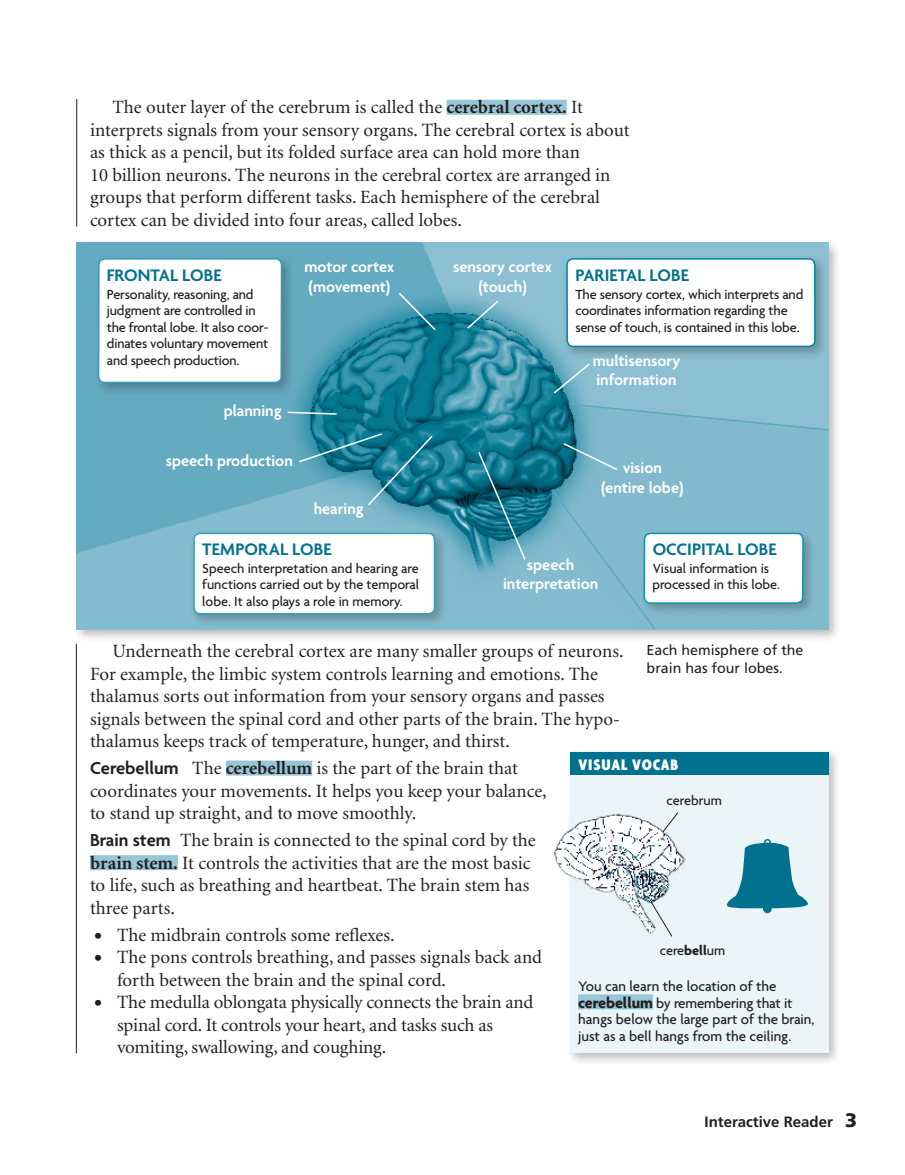
<style>
.page{position:relative;width:905px;height:1175px;background:#fff}
.page>*{position:absolute;margin:0;border:0;box-sizing:border-box;transform-origin:0 0}
.t1{font:18.75px/22.5px "Minion";color:#231f20}
.t2{font:600 18px "Agenda";letter-spacing:.005em;color:#00718e}
.t3{font:600 16.5px/19.5px "Agenda";color:#fff;text-align:center}
.t4{font:900 condensed 16.5px "Agenda";letter-spacing:.05em;color:#fff}
.t5{font:500 15px/16.5px "Agenda";color:#231f20}
.t6{font:700 15px "Frutiger";color:#231f20}
.t7{font:500 14.25px/16.5px "Agenda";letter-spacing:-.01em;color:#231f20}
.t8{font:14.25px/18px "Frutiger";color:#231f20}
.s1{font-weight:700}
.s2{font-family:"Agenda";font-weight:600}
.s3{font-weight:700;font-size:16.2px}
.s4{font-weight:900;font-size:19.5px}
</style>
<div class="page">
<div style="left:446px;top:100px;width:120px;height:15px;background:#97c6d7"></div>
<div style="left:226px;top:760px;width:86px;height:15px;background:#97c6d7"></div>
<div style="left:90px;top:855px;width:88px;height:15px;background:#97c6d7"></div>
<div style="left:72px;top:238px;width:768px;height:404px;background:#231f20;opacity:.3"></div>
<img style="left:76px;top:243px;width:752px;height:386px">
<div style="left:639px;top:528px;width:177px;height:88px;background:#231f20;opacity:.3"></div>
<div style="left:644px;top:533px;width:159px;height:70px;background:#fff;border-radius:6px"></div>
<div style="left:643px;top:532px;width:160px;height:72px;border:2px solid #1591ad;border-radius:6px"></div>
<div style="left:562px;top:254px;width:266px;height:106px;background:#231f20;opacity:.3"></div>
<div style="left:567px;top:259px;width:247px;height:87px;background:#fff;border-radius:6px"></div>
<div style="left:566px;top:258px;width:249px;height:89px;border:2px solid #0086a2;border-radius:6px"></div>
<div style="left:94px;top:254px;width:201px;height:142px;background:#231f20;opacity:.3"></div>
<div style="left:99px;top:259px;width:182px;height:123px;background:#fff;border-radius:6px"></div>
<div style="left:98px;top:258px;width:184px;height:125px;border:2px solid #389db7;border-radius:6px"></div>
<div style="left:189px;top:528px;width:258px;height:99px;background:#231f20;opacity:.3"></div>
<div style="left:194px;top:533px;width:240px;height:80px;background:#fff;border-radius:6px"></div>
<div style="left:193px;top:532px;width:242px;height:82px;border:2px solid #389db7;border-radius:6px"></div>
<svg style="left:397px;top:291px;width:40px;height:41px;background:#4095ab"></svg>
<svg style="left:286px;top:411px;width:52px;height:4px"></svg>
<svg style="left:297px;top:432px;width:137px;height:75px;background:#398fa5"></svg>
<svg style="left:477px;top:450px;width:50px;height:111px;background:#227b91"></svg>
<svg style="left:561px;top:442px;width:58px;height:29px;background:#61a2b6"></svg>
<svg style="left:465px;top:299px;width:35px;height:31px"></svg>
<svg style="left:552px;top:362px;width:39px;height:33px"></svg>
<hr style="left:76px;top:99px;width:1px;height:127px;background:#231f20">
<hr style="left:76px;top:644px;width:1px;height:409px;background:#231f20">
<svg style="left:568px;top:402px;width:262px;height:29px;background:#80b8cb"></svg>
<svg style="left:550px;top:488px;width:106px;height:143px;background:#85bbce"></svg>
<div style="left:565px;top:747px;width:275px;height:318px;background:#231f20;opacity:.3"></div>
<div style="left:570px;top:751px;width:258px;height:301px;background:#ebf5f7"></div>
<div style="left:570px;top:752px;width:258px;height:22px;background:#00718e"></div>
<div style="left:578px;top:994px;width:75px;height:15px;background:#97c6d7"></div>
<div style="left:763px;top:904px;width:8px;height:9px;background:#00718e;border-radius:50%"></div>
<svg style="left:727px;top:839px;width:81px;height:69px"></svg>
<img style="left:554px;top:810px;width:131px;height:125px">
<p class="t1" style="left:90px;top:97px;width:541px;text-indent:22px">The outer layer of the cerebrum is called the <span class="s1">cerebral cortex.</span> It interprets signals from your sensory organs. The cerebral cortex is about as thick as a pencil, but its folded surface area can hold more than<br>10 billion neurons. The neurons in the cerebral cortex are arranged in groups that perform different tasks. Each hemisphere of the cerebral cortex can be divided into four areas, called lobes.</p>
<p class="t2" style="left:107px;top:264px;width:116px">Frontal lobe</p>
<p class="t7" style="left:107px;top:286px;width:163px">Personality, reasoning, and judgment are controlled in the frontal lobe. It also coor&shy;dinates voluntary movement and speech production.</p>
<p class="t3" style="left:304px;top:257px;width:92px;text-align:left">motor cortex (movement)</p>
<p class="t3" style="left:224px;top:401px;width:59px">planning</p>
<p class="t3" style="left:166px;top:451px;width:129px">speech production</p>
<p class="t3" style="left:314px;top:499px;width:51px">hearing</p>
<p class="t2" style="left:202px;top:538px;width:131px">Temporal lobe</p>
<p class="t7" style="left:202px;top:560px;width:218px;text-align:justify">Speech interpretation and hearing are functions carried out by the temporal lobe. It also plays a role in memory.</p>
<p class="t3" style="left:453px;top:257px;width:101px">sensory cortex (touch)</p>
<p class="t2" style="left:575px;top:264px;width:115px">Parietal lobe</p>
<p class="t7" style="left:575px;top:286px;width:229px">The sensory cortex, which interprets and coordinates information regarding the sense of touch, is contained in this lobe.</p>
<p class="t3" style="left:593px;top:350px;width:89px;text-align:left">multisensory information</p>
<p class="t3" style="left:601px;top:458px;width:84px">vision (entire lobe)</p>
<p class="t3" style="left:503px;top:554px;width:97px">speech interpretation</p>
<p class="t2" style="left:652px;top:538px;width:126px">Occipital lobe</p>
<p class="t7" style="left:652px;top:559px;width:129px">Visual information is processed in this lobe.</p>
<p class="t1" style="left:90px;top:640px;width:535px;text-indent:22px">Underneath the cerebral cortex are many smaller groups of neurons.<br>For example, the limbic system controls learning and emotions. The thalamus sorts out information from your sensory organs and passes signals between the spinal cord and other parts of the brain. The hypo&shy;thalamus keeps track of temperature, hunger, and thirst.</p>
<p class="t1" style="left:90px;top:757px;width:458px"><span class="s2">Cerebellum</span> The <span class="s1">cerebellum</span> is the part of the brain that coordinates your movements. It helps you keep your balance, to stand up straight, and to move smoothly.</p>
<p class="t1" style="left:90px;top:829px;width:447px"><span class="s2">Brain stem</span> The brain is connected to the spinal cord by the <span class="s1">brain stem.</span> It controls the activities that are the most basic to life, such as breathing and heartbeat. The brain stem has three parts.</p>
<p class="t1" style="left:94px;top:924px;width:301px"><span class="s2">•</span> The midbrain controls some reflexes.</p>
<p class="t1" style="left:117px;top:946px;width:426px;text-indent:-22px"><span class="s2">•</span> The pons controls breathing, and passes signals back and forth between the brain and the spinal cord.</p>
<p class="t1" style="left:117px;top:991px;width:418px;text-indent:-22px"><span class="s2">•</span> The medulla oblongata physically connects the brain and spinal cord. It controls your heart, and tasks such as vomiting, swallowing, and coughing.</p>
<p class="t8" style="left:646px;top:641px;width:158px">Each hemisphere of the brain has four lobes.</p>
<p class="t4" style="left:578px;top:754px;width:101px">VISUAL VOCAB</p>
<p class="t7" style="left:666px;top:792px;width:57px">cerebrum</p>
<p class="t7" style="left:660px;top:941px;width:67px">cere<span class="s1">bell</span>um</p>
<p class="t5" style="left:578px;top:978px;width:238px">You can learn the location of the <span class="s3">cerebellum</span> by remembering that it hangs below the large part of the brain, just as a bell hangs from the ceiling.</p>
<p class="t6" style="left:704px;top:1113px;width:154px">Interactive Reader <span class="s4">3</span></p>
</div>
